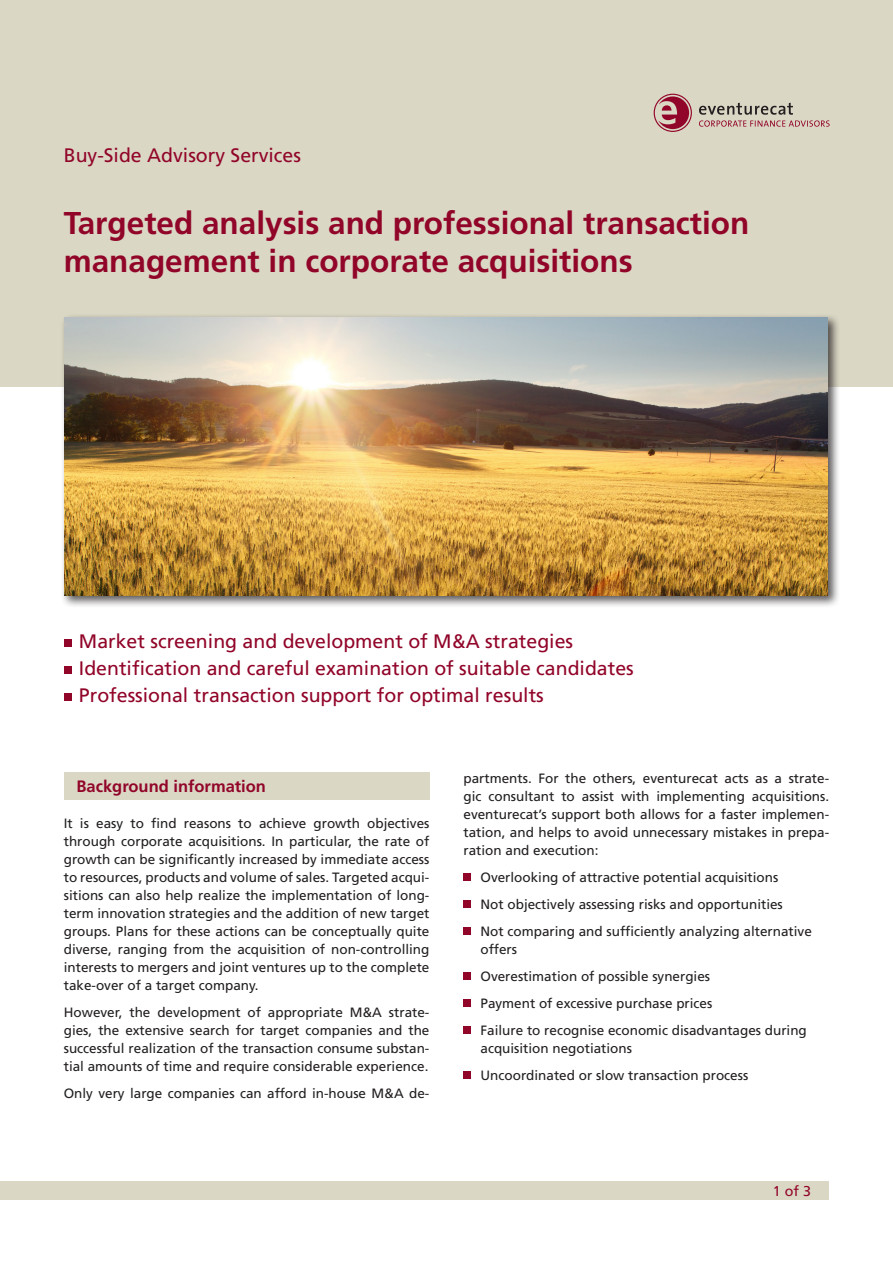
<style>
.page{position:relative;width:893px;height:1263px;background:#fff}
.page>*{position:absolute;margin:0;border:0;box-sizing:border-box;transform-origin:0 0}
.Ueberschrift_1_Haupt{font:700 31.5px/37.5px "Frutiger LT Com";color:#910529}
.Ueberschrift_2_rot{font:19.5px "Frutiger LT Com";color:#910529}
.Ueberschrift_3_rot{font:700 16.5px "Frutiger LT Com";color:#910529}
.t1{font:14.25px "Frutiger LT Com";color:#910529}
.Fließtext{font:13.5px/18px "Frutiger LT Com";color:#231f20;text-align:justify}
.Fliesstext_Aufzaehlu{font:13.5px/18px "Frutiger LT Com";color:#231f20}
</style>
<div class="page">
<div style="left:0;top:0;width:893px;height:387px;background:#dbd7c5"></div>
<div style="left:0;top:1181px;width:829px;height:19px;background:#dbd7c5"></div>
<svg style="left:654px;top:94px;width:38px;height:38px"></svg>
<svg style="left:699px;top:103px;width:131px;height:24px"></svg>
<div style="left:64px;top:772px;width:365px;height:27px;background:#dbd7c5"></div>
<div style="left:64px;top:639px;width:7px;height:8px;background:#910529"></div>
<div style="left:64px;top:666px;width:7px;height:8px;background:#910529"></div>
<div style="left:64px;top:693px;width:7px;height:8px;background:#910529"></div>
<div style="left:463px;top:873px;width:8px;height:8px;background:#910529"></div>
<div style="left:463px;top:900px;width:8px;height:8px;background:#910529"></div>
<div style="left:463px;top:927px;width:8px;height:8px;background:#910529"></div>
<div style="left:463px;top:972px;width:8px;height:8px;background:#910529"></div>
<div style="left:463px;top:999px;width:8px;height:8px;background:#910529"></div>
<div style="left:463px;top:1026px;width:8px;height:8px;background:#910529"></div>
<div style="left:463px;top:1071px;width:8px;height:8px;background:#910529"></div>
<div style="left:60px;top:313px;width:780px;height:295px;background:#231f20;opacity:.75"></div>
<img style="left:64px;top:317px;width:764px;height:279px">
<p class="Ueberschrift_2_rot" style="left:64px;top:144px;width:239px">Buy-Side Advisory Services</p>
<p class="Ueberschrift_1_Haupt" style="left:64px;top:204px;width:687px">Targeted analysis and professional transaction management in corporate acquisitions</p>
<p class="Ueberschrift_2_rot" style="left:79px;top:630px;width:496px">Market screening and development of M&amp;A strategies</p>
<p class="Ueberschrift_2_rot" style="left:79px;top:657px;width:556px">Identification and careful examination of suitable candidates</p>
<p class="Ueberschrift_2_rot" style="left:79px;top:684px;width:466px">Professional transaction support for optimal results</p>
<p class="Ueberschrift_3_rot" style="left:77px;top:777px;width:191px">Background information</p>
<p class="Fließtext" style="left:64px;top:814px;width:367px">It is easy to find reasons to achieve growth objectives through corporate acquisitions. In particular, the rate of growth can be significantly increased by immediate access to resources, products and volume of sales. Targeted acqui&shy;sitions can also help realize the implementation of long&shy;term innovation strategies and the addition of new target groups. Plans for these actions can be conceptually quite diverse, ranging from the acquisition of non-controlling interests to mergers and joint ventures up to the complete take-over of a target company.</p>
<p class="Fließtext" style="left:64px;top:1003px;width:367px">However, the development of appropriate M&amp;A strate&shy;gies, the extensive search for target companies and the successful realization of the transaction consume substan&shy;tial amounts of time and require considerable experience.</p>
<p class="Fließtext" style="left:64px;top:1084px;width:367px">Only very large companies can afford in-house M&amp;A de-</p>
<p class="Fließtext" style="left:463px;top:769px;width:367px">partments. For the others, eventurecat acts as a strate&shy;gic consultant to assist with implementing acquisitions. eventurecat’s support both allows for a faster implemen&shy;tation, and helps to avoid unnecessary mistakes in prepa&shy;ration and execution:</p>
<p class="Fliesstext_Aufzaehlu" style="left:480px;top:868px;width:299px">Overlooking of attractive potential acquisitions</p>
<p class="Fliesstext_Aufzaehlu" style="left:480px;top:895px;width:304px">Not objectively assessing risks and opportunities</p>
<p class="Fliesstext_Aufzaehlu" style="left:480px;top:922px;width:333px">Not comparing and sufficiently analyzing alternative offers</p>
<p class="Fliesstext_Aufzaehlu" style="left:480px;top:967px;width:231px">Overestimation of possible synergies</p>
<p class="Fliesstext_Aufzaehlu" style="left:480px;top:994px;width:233px">Payment of excessive purchase prices</p>
<p class="Fliesstext_Aufzaehlu" style="left:480px;top:1021px;width:328px">Failure to recognise economic disadvantages during acquisition negotiations</p>
<p class="Fliesstext_Aufzaehlu" style="left:480px;top:1066px;width:269px">Uncoordinated or slow transaction process</p>
<p class="t1" style="left:773px;top:1182px;width:40px">1 of 3</p>
</div>
